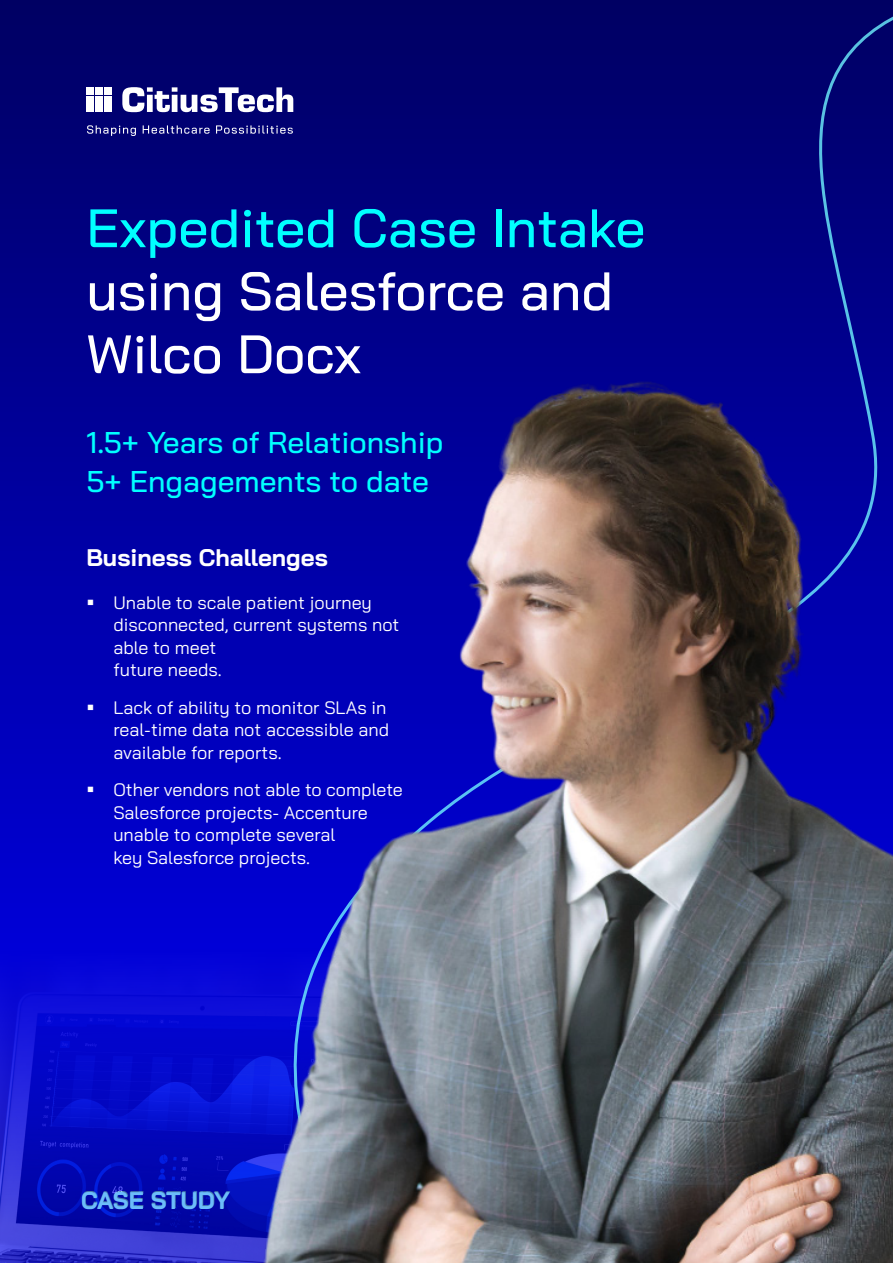
<style>
.page{position:relative;width:893px;height:1263px;background:#fff}
.page>*{position:absolute;margin:0;border:0;box-sizing:border-box;transform-origin:0 0}
.Cover_Heading{font:500 54px/63px "Bai Jamjuree";color:#fff}
.Headings{font:500 30px "Bai Jamjuree";color:#0ff}
.Headings-2{font:700 24px "Bai Jamjuree";color:#fff}
.t1{font:700 24px "Bai Jamjuree";letter-spacing:-.015em;color:#6cbdfb}
.t2{font:18px/22.5px "Bai Jamjuree";color:#fff}
.s1{color:#0ff}
</style>
<div class="page">
<svg style="left:0;top:0;width:223px;height:843px;background:#000090"></svg>
<svg style="left:122px;top:87px;width:101px;height:25px"></svg>
<svg style="left:87px;top:125px;width:136px;height:11px"></svg>
<div style="left:86px;top:87px;width:8px;height:8px;background:#fff"></div>
<div style="left:95px;top:87px;width:8px;height:8px;background:#fff"></div>
<div style="left:104px;top:87px;width:7px;height:8px;background:#fff"></div>
<div style="left:86px;top:96px;width:8px;height:7px;background:#fff"></div>
<div style="left:95px;top:96px;width:8px;height:7px;background:#fff"></div>
<div style="left:104px;top:96px;width:7px;height:7px;background:#fff"></div>
<div style="left:86px;top:105px;width:8px;height:7px;background:#fff"></div>
<div style="left:95px;top:105px;width:8px;height:7px;background:#fff"></div>
<div style="left:104px;top:105px;width:7px;height:7px;background:#fff"></div>
<img style="left:0;top:843px;width:128px;height:420px">
<svg style="left:223px;top:0;width:670px;height:379px;background:#01017a"></svg>
<img style="left:128px;top:379px;width:765px;height:884px">
<svg style="left:88px;top:599px;width:5px;height:6px"></svg>
<svg style="left:88px;top:704px;width:5px;height:6px"></svg>
<svg style="left:88px;top:787px;width:5px;height:5px"></svg>
<p class="Cover_Heading" style="left:86px;top:197px;width:561px"><span class="s1">Expedited Case Intake </span>using Salesforce and<br>Wilco Docx</p>
<p class="Headings" style="left:86px;top:425px;width:358px">1.5+ Years of Relationship</p>
<p class="Headings" style="left:86px;top:464px;width:344px">5+ Engagements to date</p>
<p class="Headings-2" style="left:86px;top:544px;width:243px">Business Challenges</p>
<p class="t2" style="left:113px;top:591px;width:287px">Unable to scale patient journey disconnected, current systems not able to meet<br>future needs.</p>
<p class="t2" style="left:113px;top:696px;width:277px">Lack of ability to monitor SLAs in real-time data not accessible and available for reports.</p>
<p class="t2" style="left:113px;top:778px;width:291px">Other vendors not able to complete<br>Salesforce projects- Accenture unable to complete several<br>key Salesforce projects.</p>
<p class="t1" style="left:81px;top:1186px;width:150px">CASE STUDY</p>
</div>
